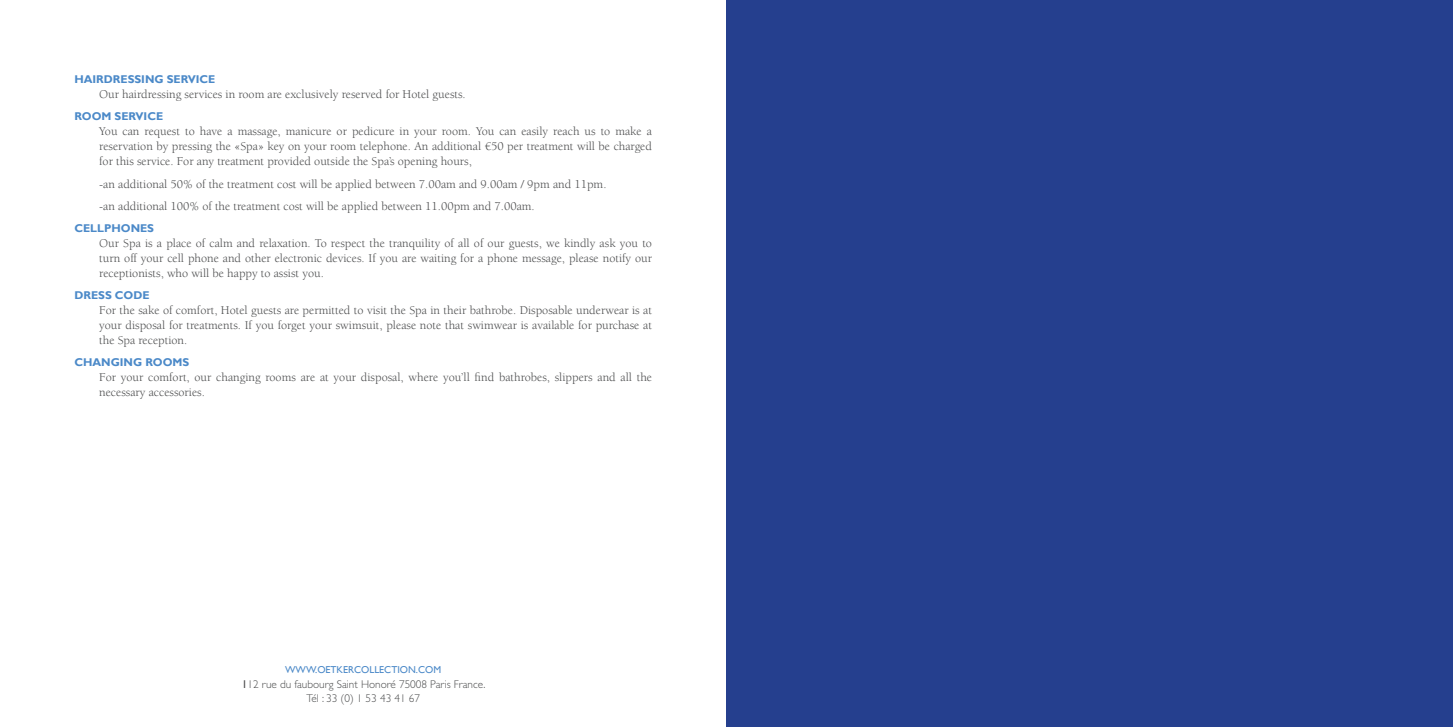
<style>
.page{position:relative;width:1453px;height:727px;background:#fff}
.page>*{position:absolute;margin:0;border:0;box-sizing:border-box;transform-origin:0 0}
.t1{font:12.25px/15px "Berkeley Std";color:#4b4c4d;text-align:justify}
.t2{font:700 11.25px "Gill Sans";color:#4b89c8}
.t3{font:300 11.25px "Gill Sans Std";color:#4b4c4d}
.t4{font:10px "Gill Sans";color:#4b89c8}
.s1{font-family:"Gill Sans";font-weight:400}
</style>
<div class="page">
<div style="left:726px;top:0;width:727px;height:726px;background:#253f8e"></div>
<p class="t2" style="left:74px;top:73px;width:142px">HAIRDRESSING SERVICE</p>
<p class="t1" style="left:99px;top:87px;width:368px">Our hairdressing services in room are exclusively reserved for Hotel guests.</p>
<p class="t2" style="left:74px;top:110px;width:90px">ROOM SERVICE</p>
<p class="t1" style="left:99px;top:124px;width:554px">You can request to have a massage, manicure or pedicure in your room. You can easily reach us to make a reservation by pressing the «Spa» key on your room telephone. An additional €50 per treatment will be charged for this service. For any treatment provided outside the Spa’s opening hours,</p>
<p class="t1" style="left:99px;top:176px;width:509px">-an additional 50% of the treatment cost will be applied between 7.00am and 9.00am / 9pm and 11pm.</p>
<p class="t1" style="left:99px;top:198px;width:437px">-an additional 100% of the treatment cost will be applied between 11.00pm and 7.00am.</p>
<p class="t2" style="left:74px;top:221px;width:81px">CELLPHONES</p>
<p class="t1" style="left:99px;top:235px;width:554px">Our Spa is a place of calm and relaxation. To respect the tranquility of all of our guests, we kindly ask you to turn off your cell phone and other electronic devices. If you are waiting for a phone message, please notify our receptionists, who will be happy to assist you.</p>
<p class="t2" style="left:74px;top:288px;width:77px">DRESS CODE</p>
<p class="t1" style="left:99px;top:303px;width:554px">For the sake of comfort, Hotel guests are permitted to visit the Spa in their bathrobe. Disposable underwear is at your disposal for treatments. If you forget your swimsuit, please note that swimwear is available for purchase at the Spa reception.</p>
<p class="t2" style="left:74px;top:355px;width:116px">CHANGING ROOMS</p>
<p class="t1" style="left:99px;top:370px;width:554px">For your comfort, our changing rooms are at your disposal, where you’ll find bathrobes, slippers and all the necessary accessories.</p>
<p class="t4" style="left:285px;top:663px;width:158px">WWW.OETKERCOLLECTION.COM</p>
<p class="t3" style="left:242px;top:678px;width:245px"><span class="s1">1</span>12 rue du faubourg Saint Honoré 75008 Paris France.</p>
<p class="t3" style="left:306px;top:691px;width:115px">Tél : 33 (0) 1 53 43 41 67</p>
</div>
